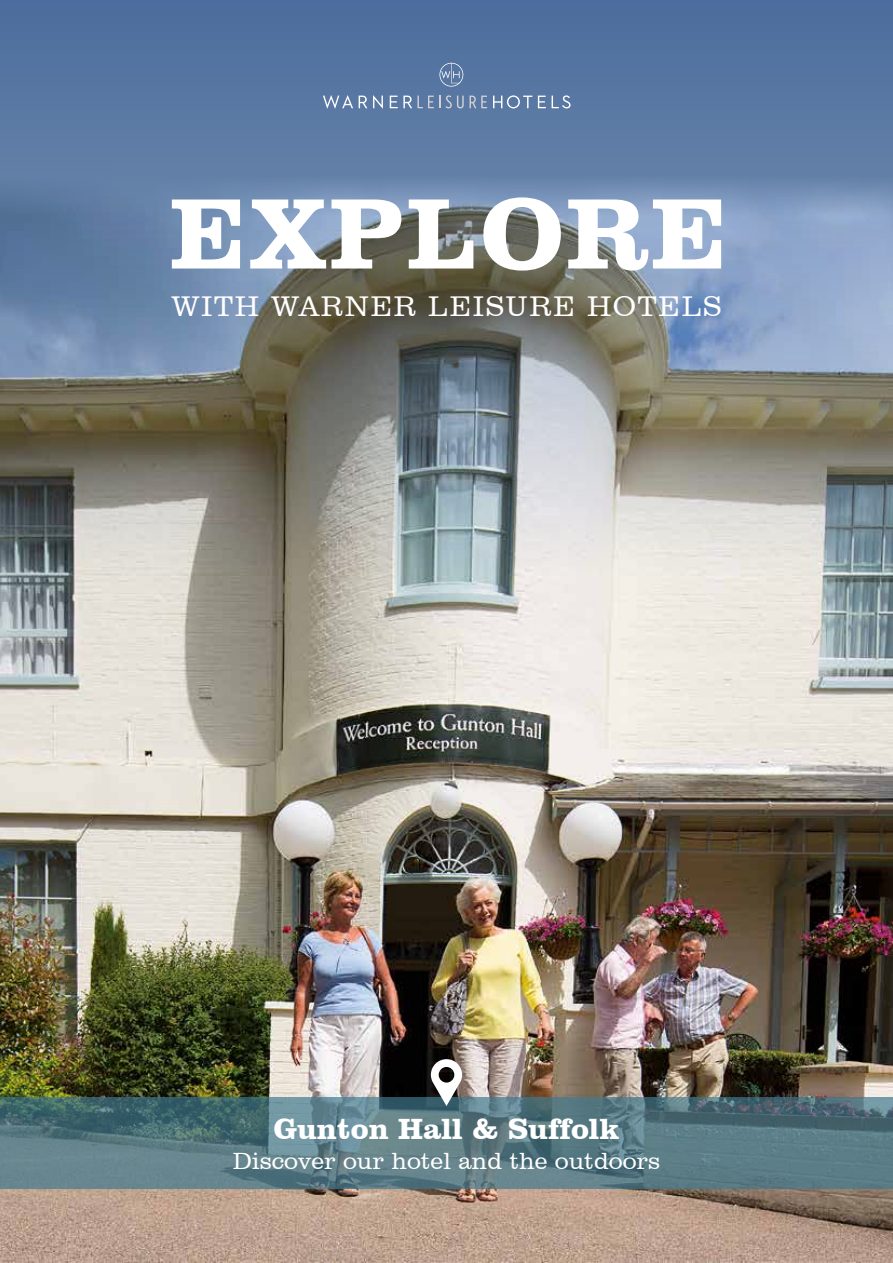
<style>
.page{position:relative;width:893px;height:1263px;background:#fff}
.page>*{position:absolute;margin:0;border:0;box-sizing:border-box;transform-origin:0 0}
.t1{font:700 30px "Clarendon BT";color:#fff}
.t2{font:300 29.1px "Clarendon BT";letter-spacing:.05em;color:#fff}
.t3{font:300 24px "Clarendon BT";color:#fff}
</style>
<div class="page">
<img style="left:0;top:910px;width:893px;height:353px">
<img style="left:0;top:0;width:893px;height:910px">
<svg style="left:0;top:1097px;width:893px;height:91px"></svg>
<svg style="left:172px;top:197px;width:549px;height:74px"></svg>
<svg style="left:431px;top:1059px;width:31px;height:47px"></svg>
<svg style="left:493px;top:95px;width:39px;height:13px"></svg>
<svg style="left:538px;top:96px;width:8px;height:12px"></svg>
<svg style="left:552px;top:95px;width:19px;height:13px"></svg>
<svg style="left:439px;top:63px;width:24px;height:24px"></svg>
<svg style="left:323px;top:95px;width:30px;height:14px"></svg>
<svg style="left:359px;top:96px;width:8px;height:12px"></svg>
<svg style="left:373px;top:95px;width:10px;height:14px"></svg>
<svg style="left:390px;top:95px;width:97px;height:13px"></svg>
<p class="t2" style="left:171px;top:288px;width:552px">WITH WARNER LEISURE HOTELS</p>
<p class="t1" style="left:274px;top:1110px;width:347px">Gunton Hall &amp; Suffolk</p>
<p class="t3" style="left:233px;top:1146px;width:429px">Discover our hotel and the outdoors</p>
</div>
